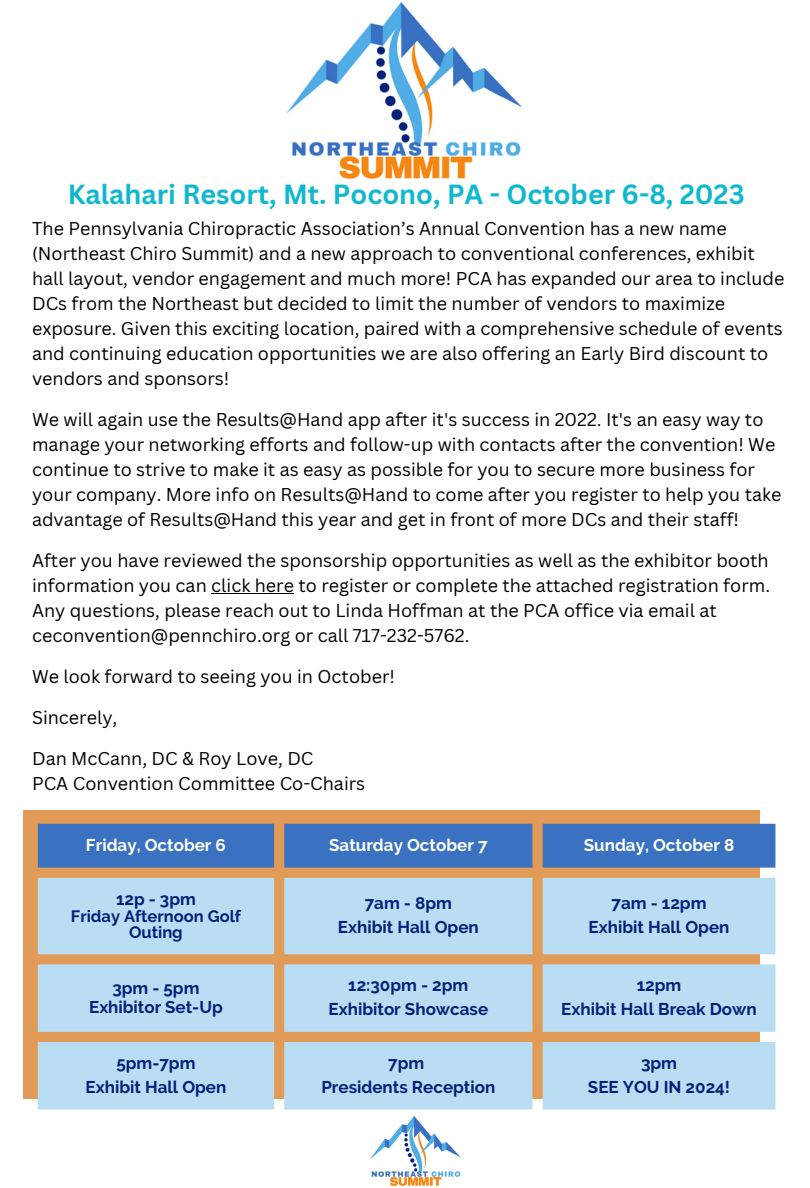
<style>
.page{position:relative;width:810px;height:1188px;background:#fff}
.page>*{position:absolute;margin:0;border:0;box-sizing:border-box;transform-origin:0 0}
.t1{font:700 27px "Canva Sans";color:#0fb8ce}
.t2{font:18px/25px "Canva Sans";color:#000}
.t3{font:700 16.95px/23.7px "Raleway";color:#032179;text-align:center}
.t4{font:700 16.95px "Raleway";color:#fff}
.t5{font:700 16.5px/15.8px "Raleway";color:#032179;text-align:center}
</style>
<div class="page">
<img style="left:286px;top:2px;width:236px;height:177px">
<img style="left:369px;top:1116px;width:92px;height:70px">
<hr style="left:211px;top:593px;width:83px;height:1px;background:#000">
<div style="left:24px;top:810px;width:736px;height:289px;background:#e29a57"></div>
<div style="left:38px;top:824px;width:737px;height:44px;background:#3a72c1"></div>
<svg style="left:38px;top:878px;width:737px;height:232px;background:#bdd6e2"></svg>
<h1 class="t1" style="left:68px;top:175px;width:678px">Kalahari Resort, Mt. Pocono, PA - October 6-8, 2023</h1>
<p class="t2" style="left:32px;top:215px;width:754px">The Pennsylvania Chiropractic Association’s Annual Convention has a new name (Northeast Chiro Summit) and a new approach to conventional conferences, exhibit hall layout, vendor engagement and much more! PCA has expanded our area to include DCs from the Northeast but decided to limit the number of vendors to maximize exposure. Given this exciting location, paired with a comprehensive schedule of events and continuing education opportunities we are also offering an Early Bird discount to vendors and sponsors!</p>
<p class="t2" style="left:32px;top:406px;width:751px">We will again use the Results@Hand app after it's success in 2022. It's an easy way to manage your networking efforts and follow-up with contacts after the convention! We continue to strive to make it as easy as possible for you to secure more business for your company. More info on Results@Hand to come after you register to help you take advantage of Results@Hand this year and get in front of more DCs and their staff!</p>
<p class="t2" style="left:32px;top:547px;width:740px">After you have reviewed the sponsorship opportunities as well as the exhibitor booth information you can click here to register or complete the attached registration form.<br>Any questions, please reach out to Linda Hoffman at the PCA office via email at ceconvention@pennchiro.org or call 717-232-5762.</p>
<p class="t2" style="left:32px;top:663px;width:365px">We look forward to seeing you in October!</p>
<p class="t2" style="left:32px;top:704px;width:87px">Sincerely,</p>
<p class="t2" style="left:32px;top:745px;width:335px">Dan McCann, DC &amp; Roy Love, DC<br>PCA Convention Committee Co-Chairs</p>
<p class="t4" style="left:86px;top:835px;width:141px">Friday, October 6</p>
<p class="t4" style="left:329px;top:835px;width:160px">Saturday October 7</p>
<p class="t4" style="left:584px;top:835px;width:152px">Sunday, October 8</p>
<p class="t3" style="left:116px;top:887px;width:81px">12p - 3pm</p>
<p class="t5" style="left:71px;top:908px;width:172px">Friday Afternoon Golf<br>Outing</p>
<p class="t3" style="left:338px;top:891px;width:142px">7am - 8pm<br>Exhibit Hall Open</p>
<p class="t3" style="left:589px;top:891px;width:142px">7am - 12pm<br>Exhibit Hall Open</p>
<p class="t3" style="left:89px;top:978px;width:135px;line-height:19.2px">3pm - 5pm<br>Exhibitor Set-Up</p>
<p class="t3" style="left:329px;top:974px;width:161px">12:30pm - 2pm<br>Exhibitor Showcase</p>
<p class="t3" style="left:561px;top:974px;width:197px">12pm<br>Exhibit Hall Break Down</p>
<p class="t3" style="left:86px;top:1051px;width:142px">5pm-7pm<br>Exhibit Hall Open</p>
<p class="t3" style="left:321px;top:1051px;width:176px">7pm<br>Presidents Reception</p>
<p class="t3" style="left:588px;top:1051px;width:144px">3pm<br>SEE YOU IN 2024!</p>
</div>
